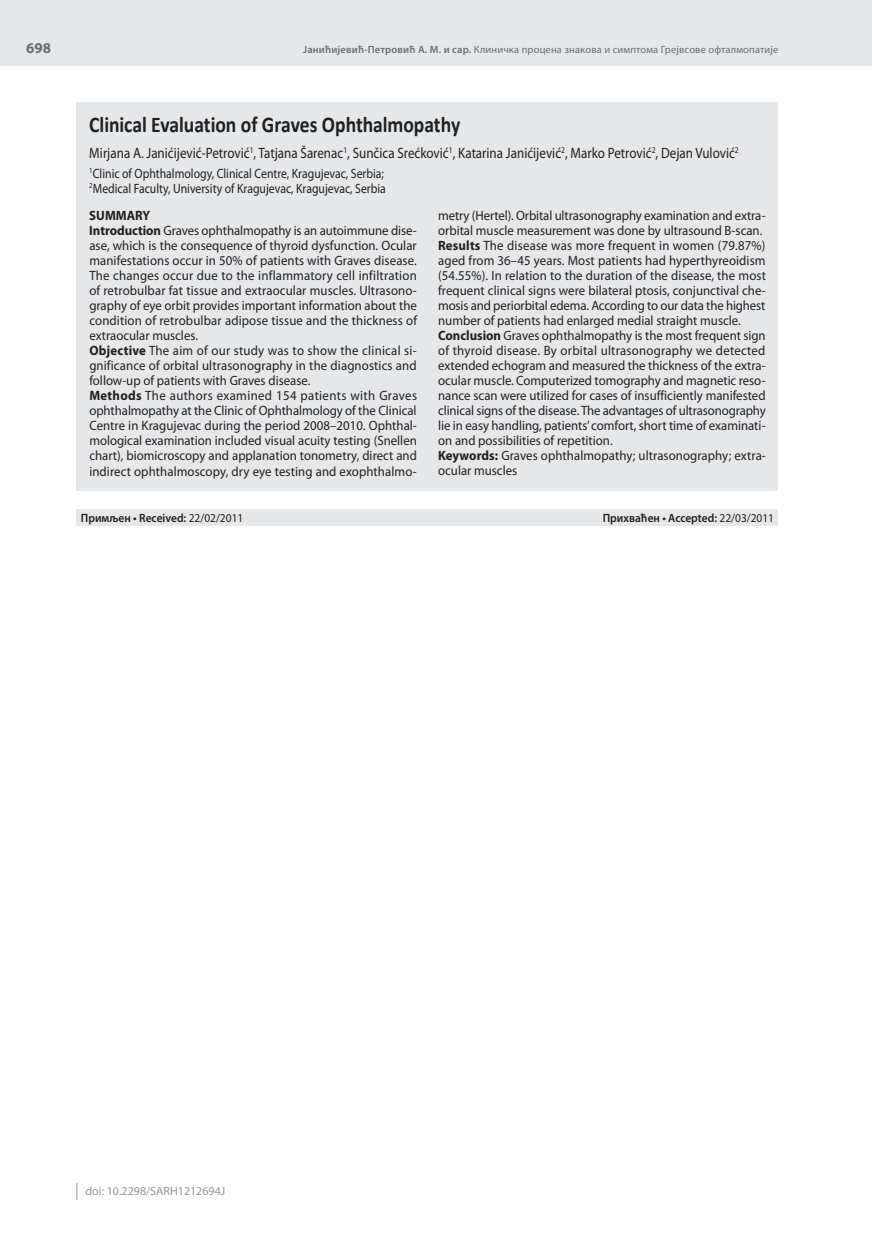
<style>
.page{position:relative;width:872px;height:1234px;background:#fff}
.page>*{position:absolute;margin:0;border:0;box-sizing:border-box;transform-origin:0 0}
.t1{font:700 22.5px "Calibri";letter-spacing:-.005em;color:#231f20;scale:.87 1}
.t2{font:15px "Myriad Pro";color:#231f20;scale:.87 1}
.t3{font:700 15px "Myriad Pro";color:#6c6d70}
.t4{font:13.5px/15px "Myriad Pro";color:#231f20;scale:.95 1}
.t5{font:13.5px/15px "Myriad Pro";color:#231f20;scale:.87 1}
.t6{font:600 12px "Myriad Pro";color:#231f20;scale:.95 1}
.t7{font:12px "Myriad Pro";color:#939598}
.t8{font:10.5px "Myriad Pro";letter-spacing:.015em;color:#6c6d70}
.s1{font-weight:600}
.s2{font-weight:700}
.s3{font-weight:400}
</style>
<div class="page">
<div style="left:0;top:0;width:872px;height:66px;background:#e6e7e9"></div>
<svg style="left:77px;top:1183px;width:1px;height:16px"></svg>
<hr style="left:871px;top:0;width:1px;height:66px;background:#939598">
<div style="left:77px;top:102px;width:701px;height:389px;background:#e6e7e9"></div>
<div style="left:77px;top:510px;width:701px;height:16px;background:#e6e7e9"></div>
<p class="t3" style="left:26px;top:38px;width:26px">698</p>
<p class="t8" style="left:303px;top:43px;width:477px"><span class="s1">Јанићијевић-Петровић А. М. и сар.</span> Клиничка процена знакова и симптома Грејвсове офталмопатије</p>
<h1 class="t1" style="left:89px;top:110px;width:428px">Clinical Evaluation of Graves Ophthalmopathy</h1>
<p class="t2" style="left:89px;top:144px;width:748px">Mirjana A. Janićijević-Petrović<sup>1</sup>, Tatjana Šarenac<sup>1</sup>, Sunčica Srećković<sup>1</sup>, Katarina Janićijević<sup>2</sup>, Marko Petrović<sup>2</sup>, Dejan Vulović<sup>2</sup></p>
<p class="t5" style="left:89px;top:165px;width:342px"><sup>1</sup>Clinic of Ophthalmology, Clinical Centre, Kragujevac, Serbia;<br><sup>2</sup>Medical Faculty, University of Kragujevac, Kragujevac, Serbia</p>
<p class="t4" style="left:89px;top:208px;width:346px"><span class="s2">SUMMARy<br>Introduction</span> Graves ophthalmopathy is an autoimmune dise&shy;ase, which is the consequence of thyroid dysfunction. Ocular manifestations occur in 50% of patients with Graves disease.<br>The changes occur due to the inflammatory cell infiltration of retrobulbar fat tissue and extraocular muscles. Ultrasono&shy;graphy of eye orbit provides important information about the condition of retrobulbar adipose tissue and the thickness of extraocular muscles.<br><span class="s2">Objective</span> The aim of our study was to show the clinical si&shy;gnificance of orbital ultrasonography in the diagnostics and follow-up of patients with Graves disease.<br><span class="s2">Methods</span> The authors examined 154 patients with Graves ophthalmopathy at the Clinic of Ophthalmology of the Clinical Centre in Kragujevac during the period 2008–2010. Ophthal&shy;mological examination included visual acuity testing (Snellen chart), biomicroscopy and applanation tonometry, direct and indirect ophthalmoscopy, dry eye testing and exophthalmo-</p>
<p class="t4" style="left:438px;top:208px;width:346px">metry (Hertel). Orbital ultrasonography examination and extra&shy;orbital muscle measurement was done by ultrasound B-scan.<br><span class="s2">Results</span> The disease was more frequent in women (79.87%) aged from 36–45 years. Most patients had hyperthyreoidism (54.55%). In relation to the duration of the disease, the most frequent clinical signs were bilateral ptosis, conjunctival che&shy;mosis and periorbital edema. According to our data the highest number of patients had enlarged medial straight muscle.<br><span class="s2">Conclusion</span> Graves ophthalmopathy is the most frequent sign of thyroid disease. By orbital ultrasonography we detected extended echogram and measured the thickness of the extra&shy;ocular muscle. Computerized tomography and magnetic reso&shy;nance scan were utilized for cases of insufficiently manifested clinical signs of the disease. The advantages of ultrasonography lie in easy handling, patients’ comfort, short time of examinati&shy;on and possibilities of repetition.<br><span class="s2">keywords:</span> Graves ophthalmopathy; ultrasonography; extra&shy;ocular muscles</p>
<p class="t6" style="left:81px;top:510px;width:173px">Примљен • Received: <span class="s3">22/02/2011</span></p>
<p class="t6" style="left:603px;top:510px;width:182px">Прихваћен • Accepted: <span class="s3">22/03/2011</span></p>
<p class="t7" style="left:86px;top:1183px;width:141px">doi: 10.2298/SARH1212694J</p>
</div>
